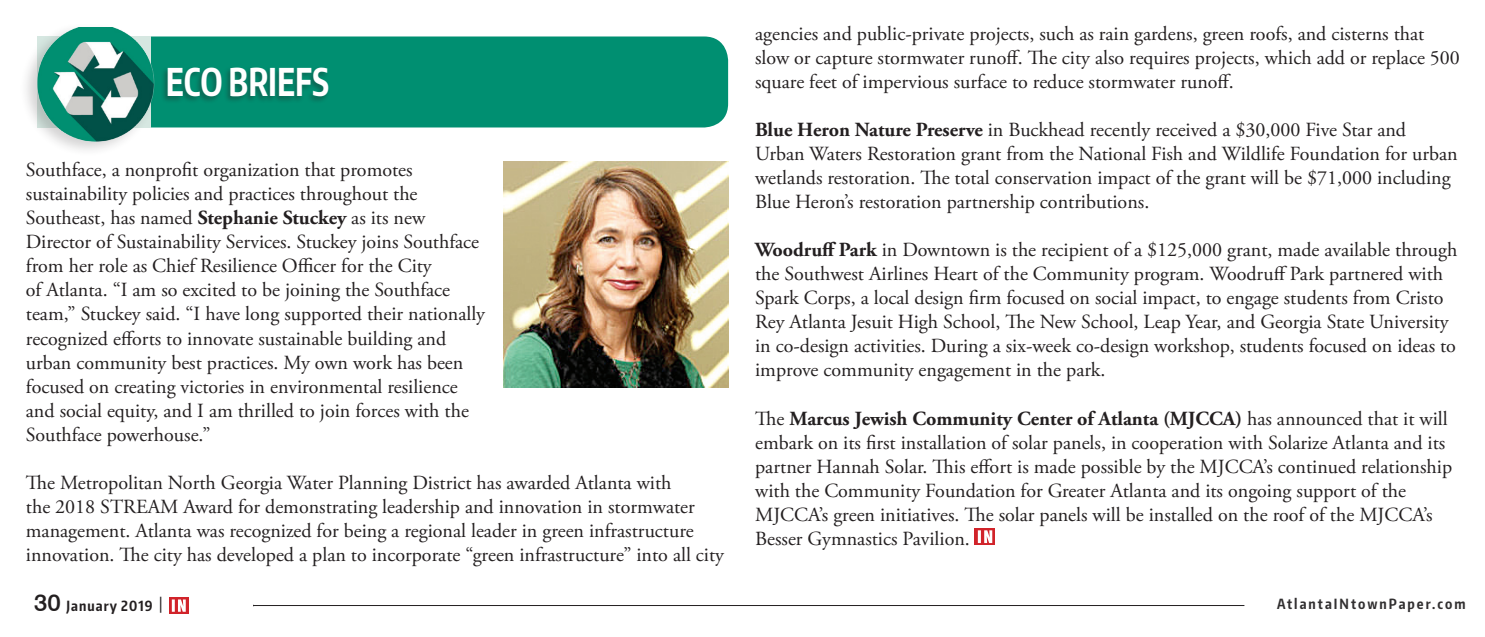
<style>
.page{position:relative;width:1485px;height:637px;background:#fff}
.page>*{position:absolute;margin:0;border:0;box-sizing:border-box;transform-origin:0 0}
.t1{font:700 38.2px "Encode Sans Compressed";color:#fff;scale:.89 1}
.t2{font:20px/24px "Adobe Garamond Pro";color:#231f20}
.t3{font:700 14px "Encode Sans Compressed";letter-spacing:.145em;color:#312f30}
.t4{font:700 14px "Encode Sans Compressed";letter-spacing:.075em;color:#231f20}
.s1{font-weight:700}
.s2{font-family:"Swiss 721 BT";font-weight:500;font-size:24px}
.s3{font-family:"Swiss 721 BT";font-weight:400;font-stretch:condensed;font-size:16px}
</style>
<div class="page">
<svg style="left:169px;top:597px;width:19px;height:16px"></svg>
<svg style="left:172px;top:599px;width:14px;height:12px"></svg>
<hr style="left:253px;top:604px;width:991px;height:1px;background:#231f20">
<div style="left:37px;top:36px;width:691px;height:91px;background:#008f71;border-radius:24px"></div>
<div style="left:19px;top:22px;width:138px;height:135px;background:#231f20;opacity:.2"></div>
<img style="left:34px;top:28px;width:124px;height:117px">
<div style="left:161px;top:66px;width:170px;height:38px;background:#231f20;opacity:.4"></div>
<svg style="left:975px;top:528px;width:20px;height:16px"></svg>
<svg style="left:978px;top:530px;width:14px;height:12px"></svg>
<img style="left:503px;top:162px;width:225px;height:225px">
<h1 class="t1" style="left:166px;top:56px;width:185px">ECO BRIEFS</h1>
<p class="t2" style="left:26px;top:158px;width:461px">Southface, a nonprofit organization that promotes sustainability policies and practices throughout the Southeast, has named <span class="s1">Stephanie Stuckey</span> as its new Director of Sustainability Services. Stuckey joins Southface from her role as Chief Resilience Officer for the City<br>of Atlanta. “I am so excited to be joining the Southface team,” Stuckey said. “I have long supported their nationally recognized efforts to innovate sustainable building and urban community best practices. My own work has been focused on creating victories in environmental resilience and social equity, and I am thrilled to join forces with the Southface powerhouse.”</p>
<p class="t2" style="left:26px;top:470px;width:699px">The Metropolitan North Georgia Water Planning District has awarded Atlanta with<br>the 2018 STREAM Award for demonstrating leadership and innovation in stormwater management. Atlanta was recognized for being a regional leader in green infrastructure innovation. The city has developed a plan to incorporate “green infrastructure” into all city</p>
<p class="t2" style="left:755px;top:22px;width:706px">agencies and public-private projects, such as rain gardens, green roofs, and cisterns that slow or capture stormwater runoff. The city also requires projects, which add or replace 500 square feet of impervious surface to reduce stormwater runoff.</p>
<p class="t2" style="left:755px;top:118px;width:704px"><span class="s1">Blue Heron Nature Preserve</span> in Buckhead recently received a $30,000 Five Star and Urban Waters Restoration grant from the National Fish and Wildlife Foundation for urban wetlands restoration. The total conservation impact of the grant will be $71,000 including Blue Heron’s restoration partnership contributions.</p>
<p class="t2" style="left:755px;top:238px;width:703px"><span class="s1">Woodruff Park</span> in Downtown is the recipient of a $125,000 grant, made available through the Southwest Airlines Heart of the Community program. Woodruff Park partnered with Spark Corps, a local design firm focused on social impact, to engage students from Cristo Rey Atlanta Jesuit High School, The New School, Leap Year, and Georgia State University in co-design activities. During a six-week co-design workshop, students focused on ideas to improve community engagement in the park.</p>
<p class="t2" style="left:755px;top:406px;width:698px">The <span class="s1">Marcus Jewish Community Center of Atlanta (MJCCA)</span> has announced that it will embark on its first installation of solar panels, in cooperation with Solarize Atlanta and its partner Hannah Solar. This effort is made possible by the MJCCA’s continued relationship with the Community Foundation for Greater Atlanta and its ongoing support of the MJCCA’s green initiatives. The solar panels will be installed on the roof of the MJCCA’s Besser Gymnastics Pavilion.</p>
<p class="t4" style="left:34px;top:596px;width:132px"><span class="s2">30</span> January 2019 <span class="s3">|</span></p>
<p class="t3" style="left:1277px;top:593px;width:190px">AtlantaINtownPaper.com</p>
</div>
